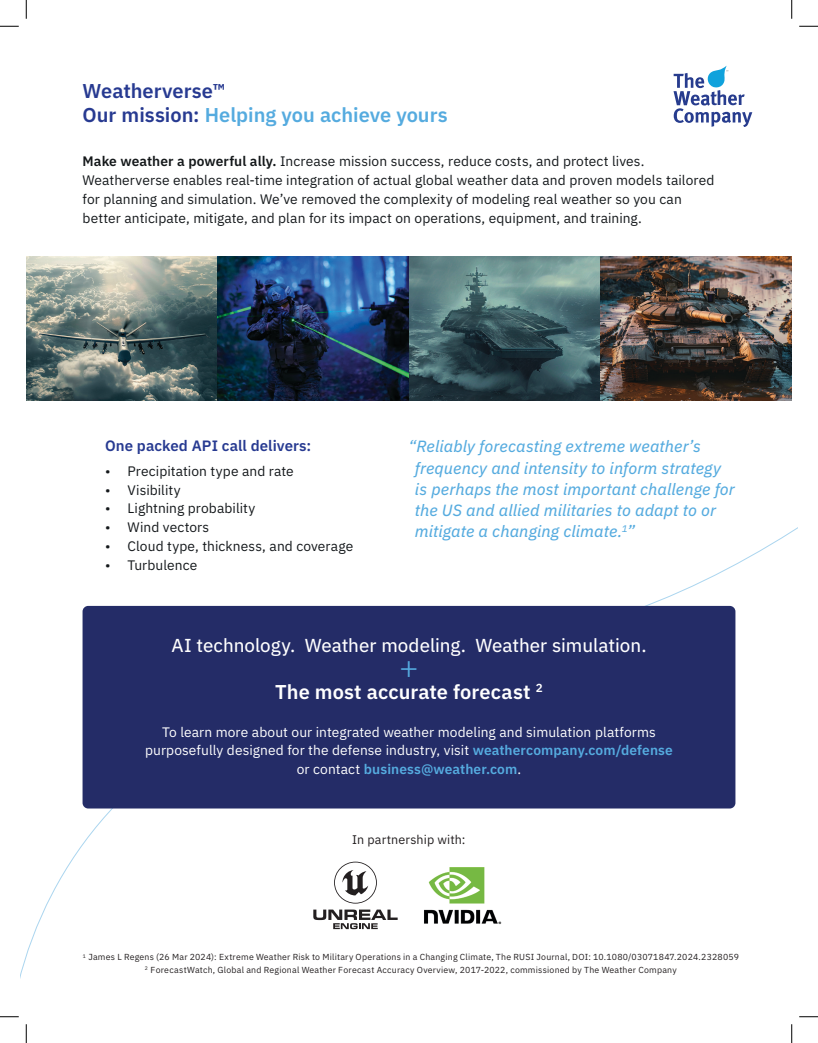
<style>
.page{position:relative;width:818px;height:1043px;background:#fff}
.page>*{position:absolute;margin:0;border:0;box-sizing:border-box;transform-origin:0 0}
.legal{font:300 32.5px "IBM Plex Sans";color:#55abdf}
.legal-2{font:600 20px/23.8px "IBM Plex Sans";color:#273a91}
.legal-3{font:600 20px "IBM Plex Sans";letter-spacing:.005em;color:#fff}
.legal-4{font:18.75px "IBM Plex Sans Text";color:#fff}
.legal-5{font:italic 16.25px/21.2px "IBM Plex Sans Text";letter-spacing:.005em;color:#55abdf}
.legal-6{font:600 15px "IBM Plex Sans";letter-spacing:.005em;color:#273a91}
.legal-7{font:13.75px/18.8px "IBM Plex Sans";letter-spacing:.005em;color:#14181b}
.legal-8{font:13.75px/18.8px "IBM Plex Sans";letter-spacing:.005em;color:#fff;text-align:center}
.legal-9{font:12.5px "IBM Plex Sans";letter-spacing:.01em;color:#231f20}
.legal-10{font:8.75px "IBM Plex Sans";letter-spacing:.025em;color:#231f20}
.s1{color:#55abdf}
.s2{font-weight:600;color:#14181a}
.s3{font-weight:600;color:#55abdf}
</style>
<div class="page">
<svg style="left:21px;top:528px;width:776px;height:447px"></svg>
<img style="left:26px;top:257px;width:191px;height:143px">
<svg style="left:409px;top:257px;width:191px;height:143px;background:#48666a"></svg>
<img style="left:217px;top:257px;width:192px;height:143px">
<img style="left:600px;top:257px;width:191px;height:143px">
<img style="left:421px;top:865px;width:82px;height:60px">
<svg style="left:313px;top:909px;width:84px;height:20px"></svg>
<svg style="left:334px;top:861px;width:43px;height:42px"></svg>
<svg style="left:673px;top:66px;width:79px;height:61px"></svg>
<div style="left:82px;top:606px;width:653px;height:202px;background:#242c67;border-radius:6px"></div>
<svg style="left:0;top:25px;width:19px;height:2px"></svg>
<svg style="left:799px;top:25px;width:19px;height:2px"></svg>
<svg style="left:0;top:1016px;width:19px;height:1px"></svg>
<svg style="left:799px;top:1016px;width:19px;height:1px"></svg>
<svg style="left:25px;top:0;width:2px;height:19px"></svg>
<svg style="left:25px;top:1024px;width:2px;height:18px"></svg>
<svg style="left:791px;top:0;width:1px;height:19px"></svg>
<svg style="left:791px;top:1024px;width:1px;height:18px"></svg>
<p class="legal-2" style="left:82px;top:77px;width:367px">Weatherverse™️<br>Our mission: <span class="s1">Helping you achieve yours</span></p>
<p class="legal-7" style="left:82px;top:151px;width:633px"><span class="s2">Make weather a powerful ally.</span> Increase mission success, reduce costs, and protect lives.<br>Weatherverse enables real-time integration of actual global weather data and proven models tailored for planning and simulation. We’ve removed the complexity of modeling real weather so you can better anticipate, mitigate, and plan for its impact on operations, equipment, and training.</p>
<p class="legal-6" style="left:105px;top:434px;width:208px">One packed API call delivers:</p>
<p class="legal-7" style="left:105px;top:460px;width:190px">• Precipitation type and rate</p>
<p class="legal-7" style="left:105px;top:479px;width:77px">• Visibility</p>
<p class="legal-7" style="left:105px;top:498px;width:152px">• Lightning probability</p>
<p class="legal-7" style="left:105px;top:516px;width:106px">• Wind vectors</p>
<p class="legal-7" style="left:105px;top:535px;width:250px">• Cloud type, thickness, and coverage</p>
<p class="legal-7" style="left:105px;top:554px;width:94px">• Turbulence</p>
<p class="legal-5" style="left:415px;top:434px;width:321px;text-indent:-6px">“Reliably forecasting extreme weather’s frequency and intensity to inform strategy is perhaps the most important challenge for the US and allied militaries to adapt to or mitigate a changing climate.<sup>1</sup>”</p>
<p class="legal-4" style="left:171px;top:630px;width:476px">AI technology. Weather modeling. Weather simulation.</p>
<p class="legal-3" style="left:275px;top:676px;width:269px">The most accurate forecast <sup>2</sup></p>
<p class="legal" style="left:399px;top:643px;width:21px">+</p>
<p class="legal-8" style="left:145px;top:721px;width:529px">To learn more about our integrated weather modeling and simulation platforms purposefully designed for the defense industry, visit <span class="s3">weathercompany.com/defense </span>or contact <span class="s3">business@weather.com</span>.</p>
<p class="legal-9" style="left:352px;top:830px;width:115px">In partnership with:</p>
<p class="legal-10" style="left:83px;top:950px;width:657px"><sup>1</sup> James L Regens (26 Mar 2024): Extreme Weather Risk to Military Operations in a Changing Climate, The RUSI Journal, DOI: 10.1080/03071847.2024.2328059</p>
<p class="legal-10" style="left:145px;top:963px;width:533px"><sup>2</sup> ForecastWatch, Global and Regional Weather Forecast Accuracy Overview, 2017-2022, commissioned by The Weather Company</p>
</div>
